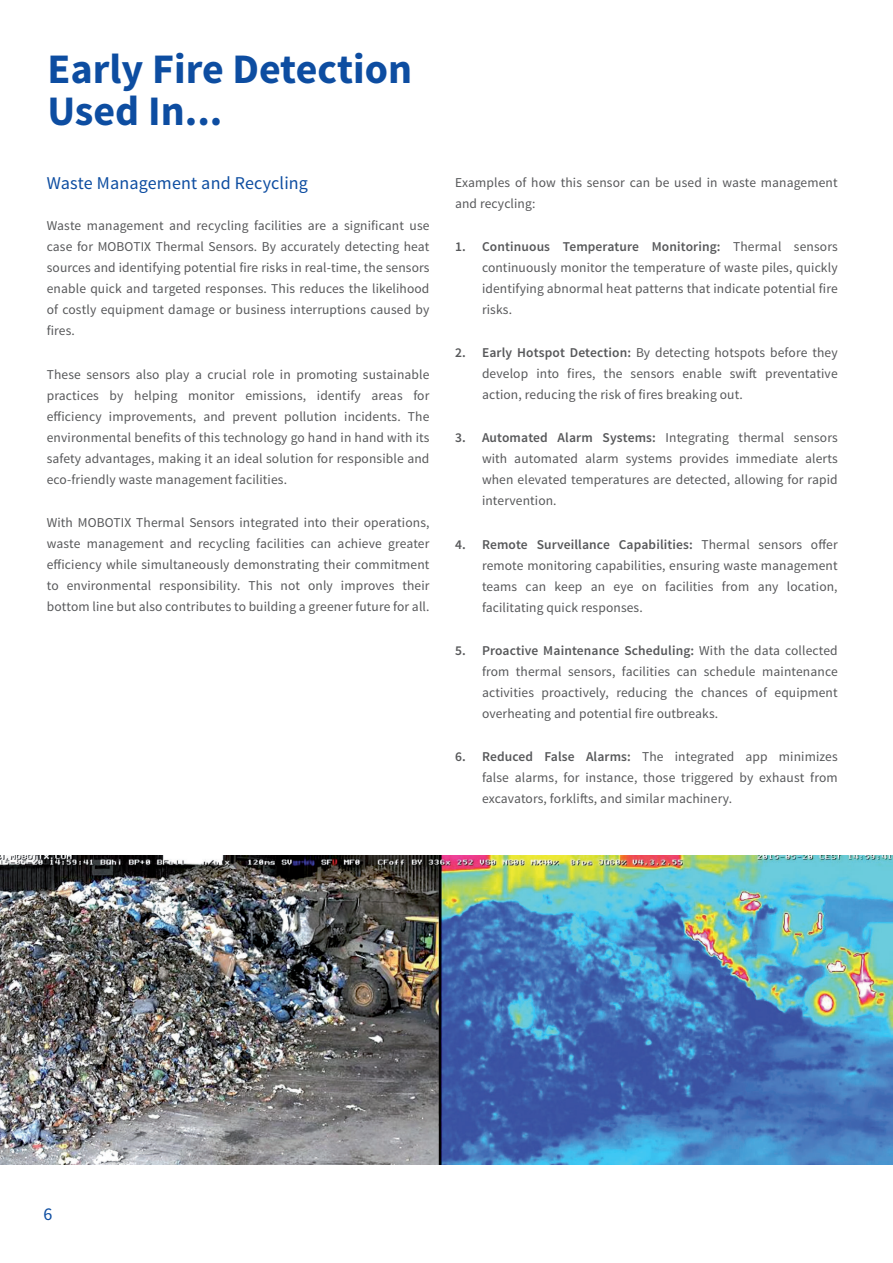
<style>
.page{position:relative;width:893px;height:1263px;background:#fff}
.page>*{position:absolute;margin:0;border:0;box-sizing:border-box;transform-origin:0 0}
.t1{font:700 42px/42px "Source Sans Pro";color:#0d4da1}
.t2{font:18px "Source Sans Pro";letter-spacing:.01em;color:#0d4da1}
.t3{font:13.5px/21px "Source Sans Pro";letter-spacing:.01em;color:#57585a;text-align:justify}
.s1{font-weight:600}
</style>
<div class="page">
<img style="left:0;top:856px;width:893px;height:308px">
<h1 class="t1" style="left:47px;top:50px;width:366px">Early Fire Detection<br>Used In...</h1>
<h2 class="t2" style="left:47px;top:171px;width:263px">Waste Management and Recycling</h2>
<p class="t3" style="left:47px;top:215px;width:384px">Waste management and recycling facilities are a significant use case for MOBOTIX Thermal Sensors. By accurately detecting heat sources and identifying potential fire risks in real-time, the sensors enable quick and targeted responses. This reduces the likelihood of costly equipment damage or business interruptions caused by fires.</p>
<p class="t3" style="left:47px;top:364px;width:384px">These sensors also play a crucial role in promoting sustainable practices by helping monitor emissions, identify areas for efficiency improvements, and prevent pollution incidents. The environmental benefits of this technology go hand in hand with its safety advantages, making it an ideal solution for responsible and eco-friendly waste management facilities.</p>
<p class="t3" style="left:47px;top:513px;width:384px">With MOBOTIX Thermal Sensors integrated into their operations, waste management and recycling facilities can achieve greater efficiency while simultaneously demonstrating their commitment to environmental responsibility. This not only improves their bottom line but also contributes to building a greener future for all.</p>
<p class="t3" style="left:455px;top:172px;width:384px">Examples of how this sensor can be used in waste management and recycling:</p>
<p class="t3" style="left:482px;top:236px;width:357px;text-indent:-27px"><span class="s1">1. Continuous Temperature Monitoring:</span> Thermal sensors continuously monitor the temperature of waste piles, quickly identifying abnormal heat patterns that indicate potential fire risks.</p>
<p class="t3" style="left:482px;top:343px;width:357px;text-indent:-27px"><span class="s1">2. Early Hotspot Detection:</span> By detecting hotspots before they develop into fires, the sensors enable swift preventative action, reducing the risk of fires breaking out.</p>
<p class="t3" style="left:482px;top:428px;width:357px;text-indent:-27px"><span class="s1">3. Automated Alarm Systems:</span> Integrating thermal sensors with automated alarm systems provides immediate alerts when elevated temperatures are detected, allowing for rapid intervention.</p>
<p class="t3" style="left:482px;top:534px;width:357px;text-indent:-27px"><span class="s1">4. Remote Surveillance Capabilities:</span> Thermal sensors offer remote monitoring capabilities, ensuring waste management teams can keep an eye on facilities from any location, facilitating quick responses.</p>
<p class="t3" style="left:482px;top:640px;width:357px;text-indent:-27px"><span class="s1">5. Proactive Maintenance Scheduling:</span> With the data collected from thermal sensors, facilities can schedule maintenance activities proactively, reducing the chances of equipment overheating and potential fire outbreaks.</p>
<p class="t3" style="left:482px;top:747px;width:357px;text-indent:-27px"><span class="s1">6. Reduced False Alarms:</span> The integrated app minimizes false alarms, for instance, those triggered by exhaust from excavators, forklifts, and similar machinery.</p>
<h2 class="t2" style="left:44px;top:1202px;width:10px">6</h2>
</div>
